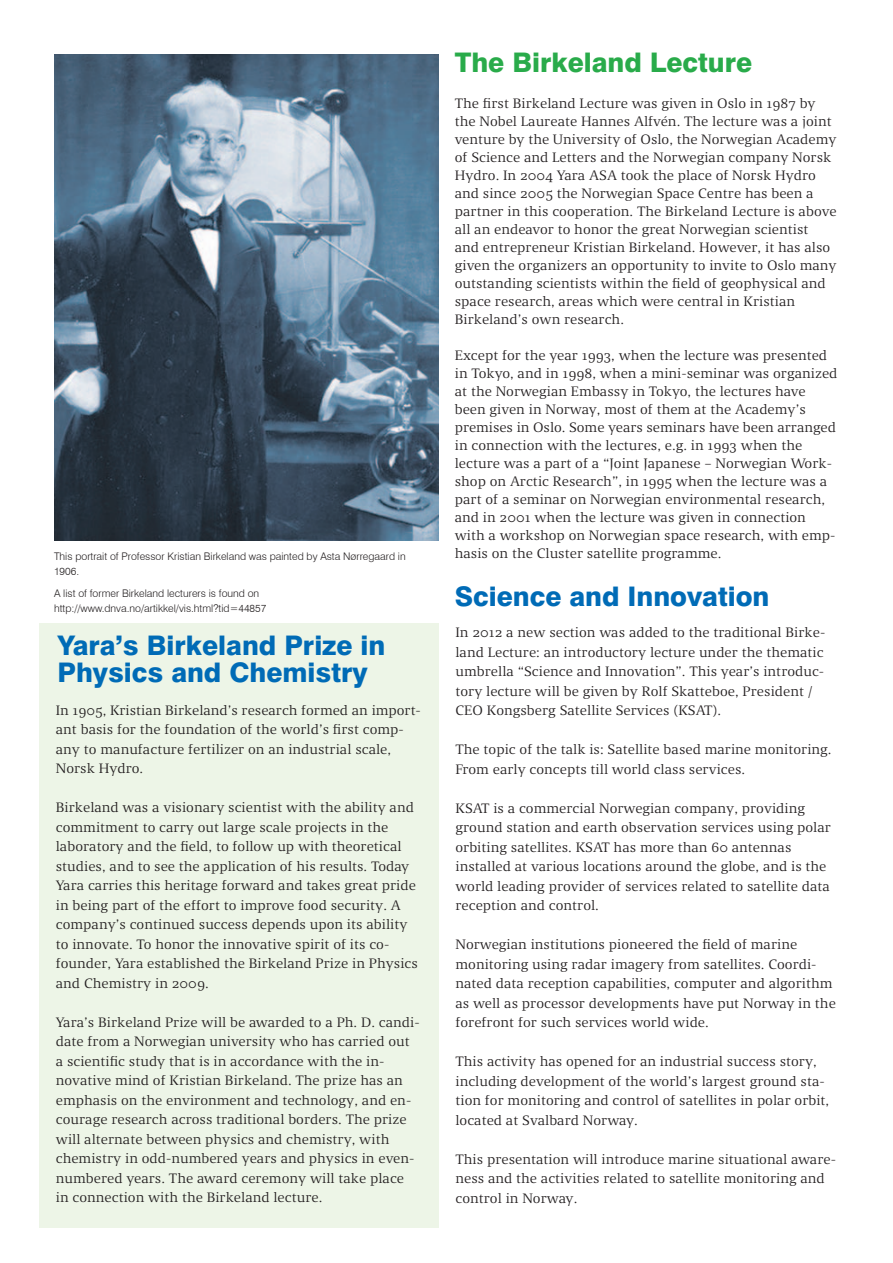
<style>
.page{position:relative;width:893px;height:1263px;background:#fff}
.page>*{position:absolute;margin:0;border:0;box-sizing:border-box;transform-origin:0 0}
.t1{font:800 27px/27px "Swiss 721 BT";color:#006bb6}
.t2{font:800 27px "Swiss 721 BT";color:#29ab4a}
.t3{font:13.5px/19.5px "Quaestor";color:#231f20}
.t4{font:300 10.5px/15px "Swiss 721 BT";color:#231f20}
</style>
<div class="page">
<div style="left:39px;top:624px;width:399px;height:604px;background:#edf5e7"></div>
<img style="left:54px;top:54px;width:384px;height:486px">
<p class="t4" style="left:54px;top:549px;width:353px">This portrait of Professor Kristian Birkeland was painted by Asta N ørregaard in<br>1906.</p>
<p class="t4" style="left:54px;top:586px;width:214px">A list of former Birkeland lecturers is found on http://www.dnva.no/artikkel/vis.html?tid=44857</p>
<h1 class="t1" style="left:57px;top:632px;width:329px">Yara’s Birkeland Prize in<br>Physics and Chemistry</h1>
<p class="t3" style="left:56px;top:700px;width:367px">In 1905, Kristian Birkeland’s research formed an import&shy;ant basis for the foundation of the world’s first comp&shy;any to manufacture fertilizer on an industrial scale, Norsk Hydro.</p>
<p class="t3" style="left:56px;top:798px;width:364px">Birkeland was a visionary scientist with the ability and commitment to carry out large scale projects in the laboratory and the field, to follow up with theoretical studies, and to see the application of his results. Today Yara carries this heritage forward and takes great pride in being part of the effort to improve food security. A company’s continued success depends upon its ability to innovate. To honor the innovative spirit of its co&shy;founder, Yara established the Birkeland Prize in Physics and Chemistry in 2009.</p>
<p class="t3" style="left:56px;top:1012px;width:365px">Yara’s Birkeland Prize will be awarded to a Ph. D. candi&shy;date from a Norwegian university who has carried out a scientific study that is in accordance with the in&shy;novative mind of Kristian Birkeland. The prize has an emphasis on the environment and technology, and en&shy;courage research across traditional borders. The prize will alternate between physics and chemistry, with chemistry in odd-numbered years and physics in even&shy;numbered years. The award ceremony will take place in connection with the Birkeland lecture.</p>
<h1 class="t2" style="left:455px;top:46px;width:299px">The Birkeland Lecture</h1>
<p class="t3" style="left:455px;top:94px;width:383px;line-height:18px">The first Birkeland Lecture was given in Oslo in 1987 by the Nobel Laureate Hannes Alfvén. The lecture was a joint venture by the University of Oslo, the Norwegian Academy of Science and Letters and the Norwegian company Norsk Hydro. In 2004 Yara ASA took the place of Norsk Hydro and since 2005 the Norwegian Space Centre has been a partner in this cooperation. The Birkeland Lecture is above all an endeavor to honor the great Norwegian scientist<br>and entrepreneur Kristian Birkeland. However, it has also given the organizers an opportunity to invite to Oslo many outstanding scientists within the field of geophysical and space research, areas which were central in Kristian Birkeland’s own research.</p>
<p class="t3" style="left:455px;top:346px;width:384px;line-height:18px">Except for the year 1993, when the lecture was presented in Tokyo, and in 1998, when a mini-seminar was organized at the Norwegian Embassy in Tokyo, the lectures have been given in Norway, most of them at the Academy’s premises in Oslo. Some years seminars have been arranged in connection with the lectures, e.g. in 1993 when the lecture was a part of a “Joint Japanese – Norwegian Work&shy;shop on Arctic Research”, in 1995 when the lecture was a part of a seminar on Norwegian environmental research, and in 2001 when the lecture was given in connection with a workshop on Norwegian space research, with emp&shy;hasis on the Cluster satellite programme.</p>
<h1 class="t1" style="left:455px;top:582px;width:316px">Science and Innovation</h1>
<p class="t3" style="left:455px;top:623px;width:371px">In 2012 a new section was added to the traditional Birke&shy;land Lecture: an introductory lecture under the thematic umbrella “Science and Innovation”. This year’s introduc&shy;tory lecture will be given by Rolf Skatteboe, President / CEO Kongsberg Satellite Services (KSAT).</p>
<p class="t3" style="left:455px;top:740px;width:378px">The topic of the talk is: Satellite based marine monitoring.<br>From early concepts till world class services.</p>
<p class="t3" style="left:455px;top:798px;width:377px">KSAT is a commercial Norwegian company, providing ground station and earth observation services using polar orbiting satellites. KSAT has more than 60 antennas installed at various locations around the globe, and is the world leading provider of services related to satellite data reception and control.</p>
<p class="t3" style="left:455px;top:935px;width:382px">Norwegian institutions pioneered the field of marine monitoring using radar imagery from satellites. Coordi&shy;nated data reception capabilities, computer and algorithm as well as processor developments have put Norway in the forefront for such services world wide.</p>
<p class="t3" style="left:455px;top:1052px;width:375px">This activity has opened for an industrial success story, including development of the world’s largest ground sta&shy;tion for monitoring and control of satellites in polar orbit, located at Svalbard Norway.</p>
<p class="t3" style="left:455px;top:1149px;width:382px">This presentation will introduce marine situational aware&shy;ness and the activities related to satellite monitoring and control in Norway.</p>
</div>
